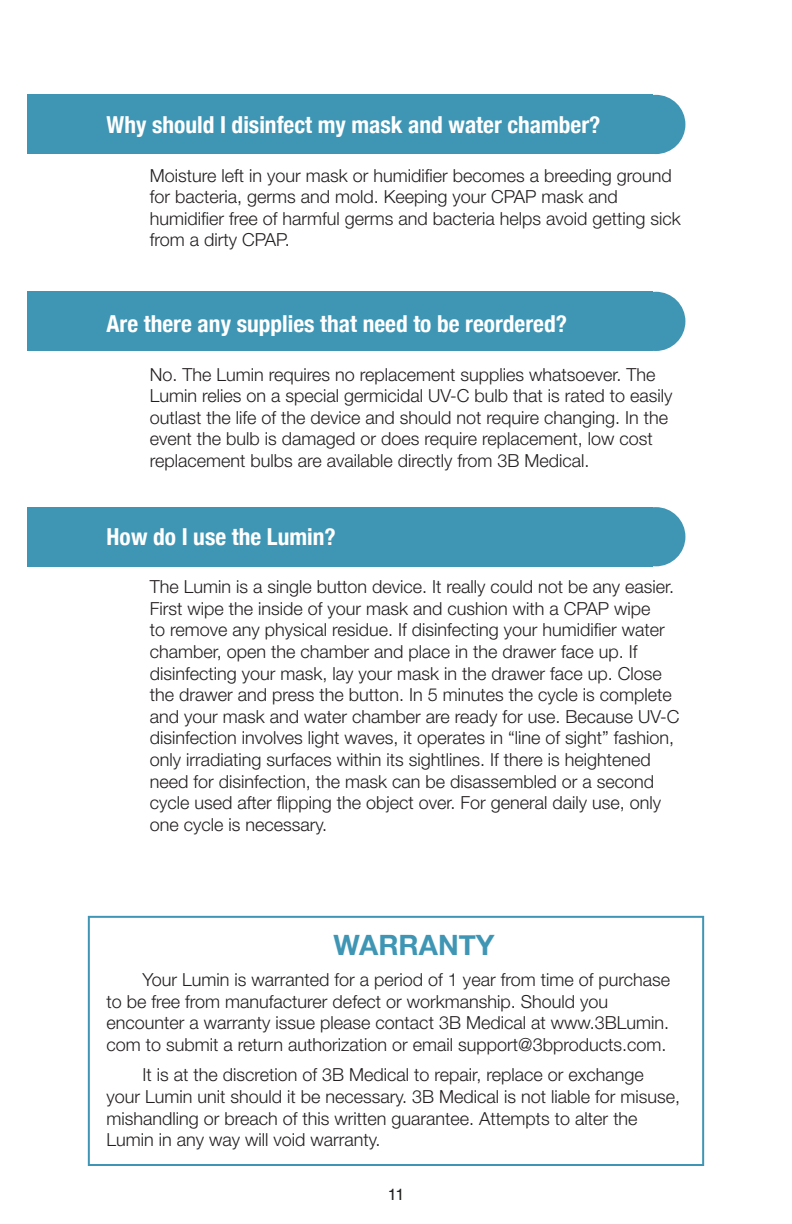
<style>
.page{position:relative;width:792px;height:1224px;background:#fff}
.page>*{position:absolute;margin:0;border:0;box-sizing:border-box;transform-origin:0 0}
.t1{font:700 28px "Helvetica Neue";color:#3f96b4}
.t2{font:700 condensed 23.4px "Helvetica Neue";color:#fff}
.t3{font:300 18px/21.6px "Helvetica Neue";color:#231f20}
.t4{font:16px "Helvetica";color:#231f20}
</style>
<div class="page">
<div style="left:27px;top:95px;width:626px;height:59px;background:#3f96b4"></div>
<div style="left:626px;top:95px;width:59px;height:59px;background:#3f96b4;border-radius:50%"></div>
<div style="left:27px;top:507px;width:626px;height:59px;background:#3f96b4"></div>
<div style="left:626px;top:507px;width:59px;height:59px;background:#3f96b4;border-radius:50%"></div>
<div style="left:27px;top:292px;width:626px;height:59px;background:#3f96b4"></div>
<div style="left:626px;top:292px;width:59px;height:59px;background:#3f96b4;border-radius:50%"></div>
<div style="left:88px;top:916px;width:616px;height:250px;border:2px solid #3f96b4"></div>
<p class="t2" style="left:107px;top:105px;width:495px">Why should I disinfect my mask and water chamber?</p>
<p class="t3" style="left:150px;top:164px;width:533px">Moisture left in your mask or humidifier becomes a breeding ground for bacteria, germs and mold. Keeping your CPAP mask and humidifier free of harmful germs and bacteria helps avoid getting sick from a dirty CPAP.</p>
<p class="t2" style="left:107px;top:304px;width:462px">Are there any supplies that need to be reordered?</p>
<p class="t3" style="left:150px;top:363px;width:524px">No. The Lumin requires no replacement supplies whatsoever. The Lumin relies on a special germicidal UV-C bulb that is rated to easily outlast the life of the device and should not require changing. In the event the bulb is damaged or does require replacement, low cost replacement bulbs are available directly from 3B Medical.</p>
<p class="t2" style="left:107px;top:517px;width:231px">How do I use the Lumin?</p>
<p class="t3" style="left:150px;top:576px;width:531px">The Lumin is a single button device. It really could not be any easier.<br>First wipe the inside of your mask and cushion with a CPAP wipe<br>to remove any physical residue. If disinfecting your humidifier water chamber, open the chamber and place in the drawer face up. If disinfecting your mask, lay your mask in the drawer face up. Close the drawer and press the button. In 5 minutes the cycle is complete and your mask and water chamber are ready for use. Because UV-C disinfection involves light waves, it operates in “line of sight” fashion, only irradiating surfaces within its sightlines. If there is heightened need for disinfection, the mask can be disassembled or a second cycle used after flipping the object over. For general daily use, only one cycle is necessary.</p>
<h1 class="t1" style="left:333px;top:924px;width:163px">WARRANTY</h1>
<p class="t3" style="left:107px;top:968px;width:565px;text-indent:36px">Your Lumin is warranted for a period of 1 year from time of purchase to be free from manufacturer defect or workmanship. Should you encounter a warranty issue please contact 3B Medical at www.3BLumin. com to submit a return authorization or email support@3bproducts.com.</p>
<p class="t3" style="left:107px;top:1064px;width:575px;text-indent:36px">It is at the discretion of 3B Medical to repair, replace or exchange your Lumin unit should it be necessary. 3B Medical is not liable for misuse, mishandling or breach of this written guarantee. Attempts to alter the Lumin in any way will void warranty.</p>
<p class="t4" style="left:388px;top:1186px;width:18px">11</p>
</div>
